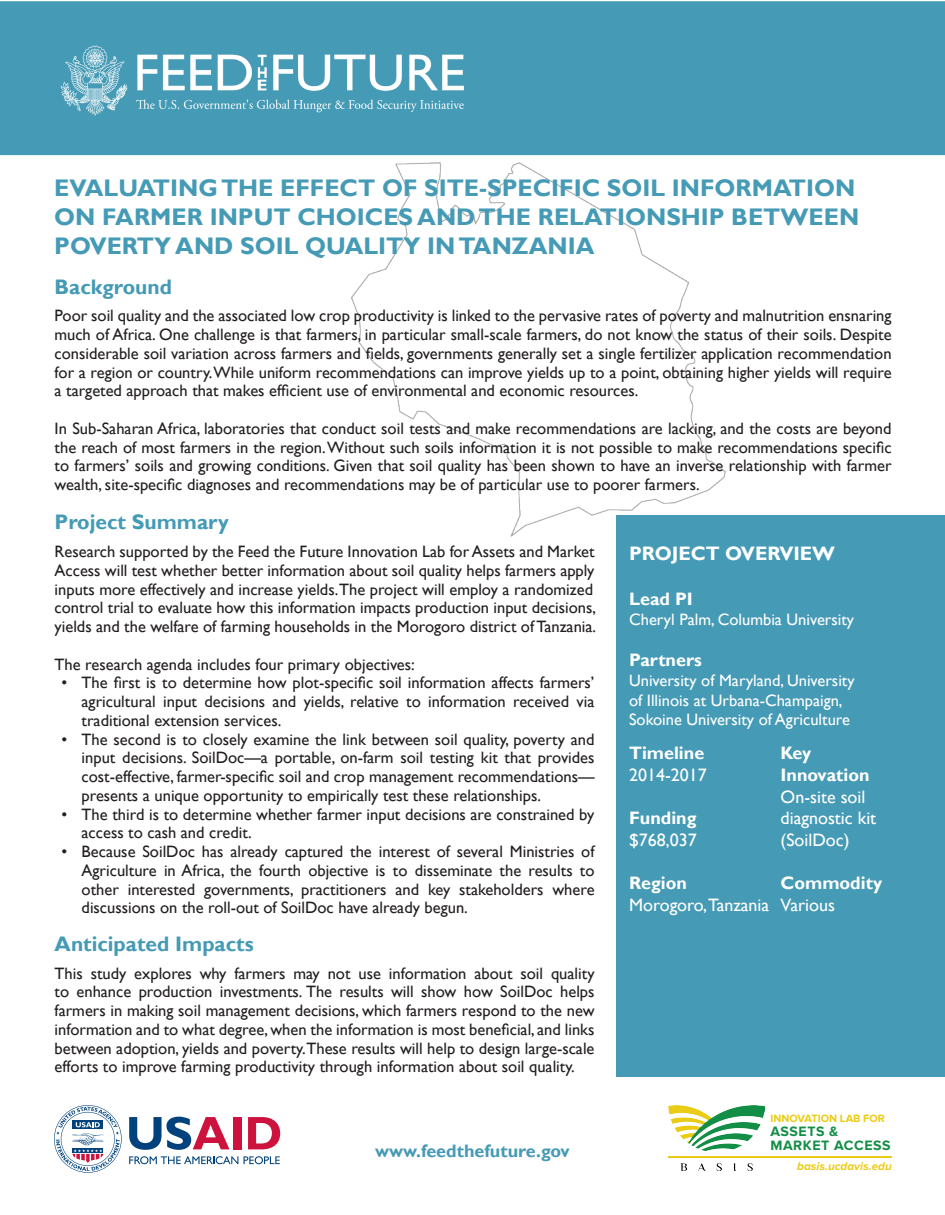
<style>
.page{position:relative;width:945px;height:1215px;background:#fff}
.page>*{position:absolute;margin:0;border:0;box-sizing:border-box;transform-origin:0 0}
.t1{font:700 24px "Gill Sans";color:#459ab5}
.t2{font:700 21px "Gill Sans";color:#459ab5}
.t3{font:700 19.5px "Gill Sans";color:#fff}
.t4{font:18px/21.6px "Gill Sans";color:#fff}
.t5{font:700 18px/21.6px "Gill Sans";color:#fff}
.t6{font:700 18px "Gill Sans";color:#459ab5}
.t7{font:16.5px/18.8px "Gill Sans";color:#231f20;text-align:justify}
.t8{font:16.5px "Gill Sans";color:#fff}
.t9{font:700 14.1px "Proxima Nova";letter-spacing:.04em;color:#138e46}
.t10{font:italic 700 11.7px "Proxima Nova";color:#ebcc14}
.t11{font:700 10.95px "Proxima Nova";color:#ebcc14}
</style>
<div class="page">
<img style="left:351px;top:163px;width:374px;height:373px">
<div style="left:1px;top:2px;width:943px;height:152px;background:#459ab5"></div>
<div style="left:0;top:1px;width:945px;height:154px;border:2px solid #459ab5"></div>
<img style="left:60px;top:45px;width:404px;height:71px">
<div style="left:616px;top:515px;width:329px;height:561px;background:#459ab5"></div>
<svg style="left:129px;top:1156px;width:109px;height:8px"></svg>
<svg style="left:244px;top:1156px;width:36px;height:8px"></svg>
<svg style="left:129px;top:1117px;width:101px;height:33px"></svg>
<div style="left:233px;top:1117px;width:8px;height:32px;background:#cd123d"></div>
<svg style="left:248px;top:1117px;width:32px;height:32px"></svg>
<svg style="left:54px;top:1105px;width:68px;height:68px"></svg>
<img style="left:668px;top:1105px;width:97px;height:66px">
<hr style="left:668px;top:1156px;width:223px;height:2px;background:#ebcc14">
<p class="t1" style="left:54px;top:174px;width:803px">EVALUATING THE EFFECT OF SITE-SPECIFIC SOIL INFORMATION</p>
<p class="t1" style="left:54px;top:203px;width:806px">ON FARMER INPUT CHOICES AND THE RELATIONSHIP BETWEEN</p>
<p class="t1" style="left:54px;top:231px;width:542px">POVERTY AND SOIL QUALITY IN TANZANIA</p>
<p class="t2" style="left:55px;top:274px;width:119px">Background</p>
<p class="t7" style="left:55px;top:307px;width:839px">Poor soil quality and the associated low crop productivity is linked to the pervasive rates of poverty and malnutrition ensnaring much of Africa. One challenge is that farmers, in particular small-scale farmers, do not know the status of their soils. Despite considerable soil variation across farmers and fields, governments generally set a single fertilizer application recommendation for a region or country.While uniform recommendations can improve yields up to a point, obtaining higher yields will require a targeted approach that makes efficient use of environmental and economic resources.</p>
<p class="t7" style="left:55px;top:419px;width:839px">In Sub-Saharan Africa, laboratories that conduct soil tests and make recommendations are lacking, and the costs are beyond the reach of most farmers in the region. Without such soils information it is not possible to make recommendations specific to farmers’ soils and growing conditions. Given that soil quality has been shown to have an inverse relationship with farmer wealth, site-specific diagnoses and recommendations may be of particular use to poorer farmers.</p>
<p class="t2" style="left:55px;top:510px;width:176px">Project Summary</p>
<p class="t7" style="left:55px;top:542px;width:541px">Research supported by the Feed the Future Innovation Lab for Assets and Market</p>
<p class="t7" style="left:55px;top:561px;width:541px">Access will test whether better information about soil quality helps farmers apply</p>
<p class="t7" style="left:55px;top:580px;width:540px">inputs more effectively and increase yields.The project will employ a randomized</p>
<p class="t7" style="left:55px;top:599px;width:543px">control trial to evaluate how this information impacts production input decisions,</p>
<p class="t7" style="left:55px;top:617px;width:543px">yields and the welfare of farming households in the Morogoro district of Tanzania.</p>
<p class="t7" style="left:55px;top:655px;width:362px">The research agenda includes four primary objectives:</p>
<p class="t7" style="left:82px;top:674px;width:514px;text-indent:-20px">• The first is to determine how plot-specific soil information affects farmers’ agricultural input decisions and yields, relative to information received via traditional extension services.</p>
<p class="t7" style="left:82px;top:730px;width:514px;text-indent:-20px">• The second is to closely examine the link between soil quality, poverty and input decisions. SoilDoc—a portable, on-farm soil testing kit that provides cost-effective, farmer-specific soil and crop management recommendations— presents a unique opportunity to empirically test these relationships.</p>
<p class="t7" style="left:82px;top:805px;width:514px;text-indent:-20px">• The third is to determine whether farmer input decisions are constrained by access to cash and credit.</p>
<p class="t7" style="left:82px;top:842px;width:514px;text-indent:-20px">• Because SoilDoc has already captured the interest of several Ministries of Agriculture in Africa, the fourth objective is to disseminate the results to other interested governments, practitioners and key stakeholders where discussions on the roll-out of SoilDoc have already begun.</p>
<p class="t2" style="left:55px;top:931px;width:201px">Anticipated Impacts</p>
<p class="t7" style="left:55px;top:964px;width:541px">This study explores why farmers may not use information about soil quality to enhance production investments. The results will show how SoilDoc helps farmers in making soil management decisions, which farmers respond to the new information and to what degree, when the information is most beneficial, and links between adoption, yields and poverty.These results will help to design large-scale efforts to improve farming productivity through information about soil quality.</p>
<p class="t3" style="left:629px;top:541px;width:207px">PROJECT OVERVIEW</p>
<p class="t5" style="left:629px;top:588px;width:65px">Lead PI</p>
<p class="t8" style="left:629px;top:609px;width:227px">Cheryl Palm, Columbia University</p>
<p class="t5" style="left:629px;top:650px;width:74px">Partners</p>
<p class="t8" style="left:629px;top:671px;width:227px">University of Maryland, University</p>
<p class="t8" style="left:629px;top:690px;width:215px">of Illinois at Urbana-Champaign,</p>
<p class="t8" style="left:629px;top:710px;width:222px">Sokoine University of Agriculture</p>
<p class="t5" style="left:629px;top:743px;width:77px">Timeline</p>
<p class="t4" style="left:629px;top:765px;width:79px">2014-2017</p>
<p class="t5" style="left:629px;top:808px;width:69px">Funding</p>
<p class="t4" style="left:629px;top:829px;width:69px">$768,037</p>
<p class="t5" style="left:629px;top:873px;width:59px">Region</p>
<p class="t4" style="left:629px;top:894px;width:142px">Morogoro,Tanzania</p>
<p class="t5" style="left:781px;top:743px;width:91px">Key<br>Innovation</p>
<p class="t4" style="left:781px;top:786px;width:97px">On-site soil diagnostic kit (SoilDoc)</p>
<p class="t5" style="left:781px;top:873px;width:103px">Commodity</p>
<p class="t4" style="left:781px;top:894px;width:56px">Various</p>
<p class="t6" style="left:375px;top:1140px;width:196px">www.feedthefuture.gov</p>
<p class="t11" style="left:770px;top:1112px;width:116px">INNOVATION LAB FOR</p>
<p class="t9" style="left:770px;top:1123px;width:69px">ASSETS &amp;</p>
<p class="t9" style="left:770px;top:1137px;width:122px">MARKET ACCESS</p>
<p class="t10" style="left:797px;top:1159px;width:96px">basis.ucdavis.edu</p>
</div>
